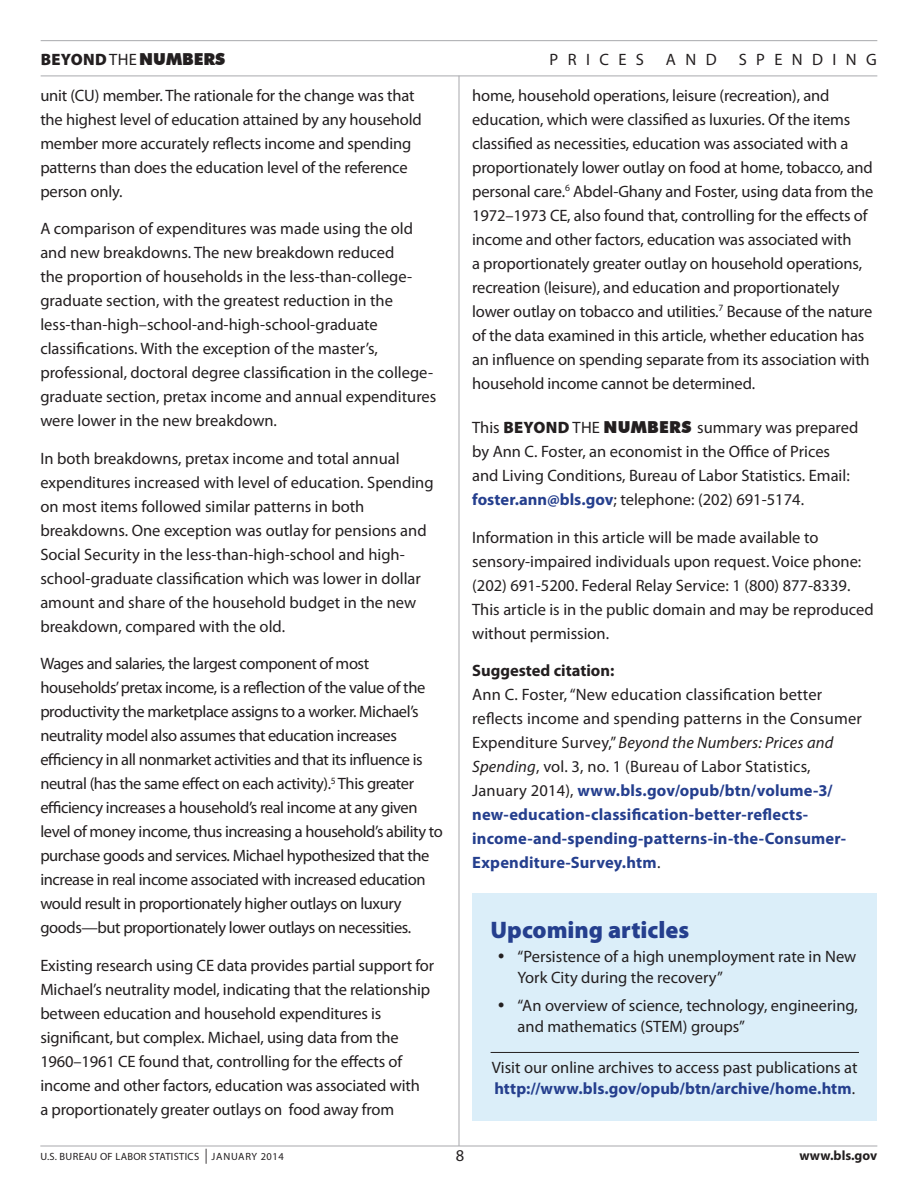
<style>
.page{position:relative;width:918px;height:1188px;background:#fff}
.page>*{position:absolute;margin:0;border:0;box-sizing:border-box;transform-origin:0 0}
.Heading_2{font:900 24px "Myriad Pro";color:#253f8e}
.BTN_Graphic_Paragrap{font:16.5px/24px "Myriad Pro";letter-spacing:-.01em;color:#231f20}
.BTN_Graphic_Paragrap-2{font:16.5px/24px "Myriad Pro";letter-spacing:.01em;color:#231f20}
.Pain_Text{font:16.5px "Myriad Pro";color:#231f20}
.t1{font:700 16.5px "Myriad Pro";color:#253f8e}
.t2{font:700 16.5px "Myriad Pro";color:#231f20}
.t3{font:900 16.5px "Futura BT";color:#231f20}
.BTN_Graphic_Paragrap-3{font:16.5px "Myriad Pro";letter-spacing:.57em;color:#231f20}
.t4{font:700 13.5px "Myriad Pro";color:#231f20}
.t5{font:10.5px "Myriad Pro";letter-spacing:.03em;color:#231f20}
.s1{font-family:"Myriad Pro"}
.s2{font-family:"Myriad Pro";font-weight:400}
.s3{font-weight:900}
.s4{font-family:"Futura BT";font-weight:900}
.s5{font-weight:700;color:#253f8e}
.s6{font-style:italic}
.s7{font-weight:400;color:#231f20}
.s8{font-size:15px}
</style>
<div class="page">
<hr style="left:41px;top:40px;width:836px;height:1px;background:#a8a9ad">
<hr style="left:41px;top:76px;width:836px;height:1px;background:#a8a9ad">
<hr style="left:40px;top:1146px;width:837px;height:1px;background:#a8a9ad">
<hr style="left:459px;top:76px;width:1px;height:1070px;background:#a8a9ad">
<div style="left:472px;top:893px;width:405px;height:227px;background:#dbeef9"></div>
<hr style="left:491px;top:1052px;width:368px;height:1px;background:#231f20">
<p class="t3" style="left:41px;top:49px;width:186px"><span class="s1">BEYOND</span> <span class="s2">THE</span>NUMBERS</p>
<p class="BTN_Graphic_Paragrap" style="left:550px;top:47px;width:96px">PRICES</p>
<p class="BTN_Graphic_Paragrap" style="left:666px;top:47px;width:52px">AND</p>
<p class="BTN_Graphic_Paragrap-3" style="left:739px;top:49px;width:140px">SPENDING</p>
<p class="BTN_Graphic_Paragrap" style="left:40px;top:83px;width:383px">unit (CU) member. The rationale for the change was that the highest level of education attained by any household member more accurately reflects income and spending patterns than does the education level of the reference person only.</p>
<p class="BTN_Graphic_Paragrap" style="left:40px;top:217px;width:398px">A comparison of expenditures was made using the old and new breakdowns. The new breakdown reduced<br>the proportion of households in the less-than-college&shy;graduate section, with the greatest reduction in the less-than-high–school-and-high-school-graduate classifications. With the exception of the master’s, professional, doctoral degree classification in the college&shy;graduate section, pretax income and annual expenditures were lower in the new breakdown.</p>
<p class="BTN_Graphic_Paragrap" style="left:40px;top:446px;width:395px">In both breakdowns, pretax income and total annual expenditures increased with level of education. Spending on most items followed similar patterns in both breakdowns. One exception was outlay for pensions and Social Security in the less-than-high-school and high&shy;school-graduate classification which was lower in dollar amount and share of the household budget in the new breakdown, compared with the old.</p>
<p class="BTN_Graphic_Paragrap" style="left:40px;top:652px;width:404px">Wages and salaries, the largest component of most households’ pretax income, is a reflection of the value of the productivity the marketplace assigns to a worker. Michael’s neutrality model also assumes that education increases efficiency in all nonmarket activities and that its influence is neutral (has the same effect on each activity).<sup>5</sup> This greater efficiency increases a household’s real income at any given level of money income, thus increasing a household’s ability to purchase goods and services. Michael hypothesized that the increase in real income associated with increased education would result in proportionately higher outlays on luxury goods—but proportionately lower outlays on necessities.</p>
<p class="BTN_Graphic_Paragrap" style="left:40px;top:953px;width:395px">Existing research using CE data provides partial support for Michael’s neutrality model, indicating that the relationship between education and household expenditures is significant, but complex. Michael, using data from the 1960–1961 CE found that, controlling for the effects of income and other factors, education was associated with<br>a proportionately greater outlays on food away from</p>
<p class="BTN_Graphic_Paragrap" style="left:472px;top:83px;width:403px">home, household operations, leisure (recreation), and education, which were classified as luxuries. Of the items classified as necessities, education was associated with a proportionately lower outlay on food at home, tobacco, and personal care.<sup>6</sup> Abdel-Ghany and Foster, using data from the 1972–1973 CE, also found that, controlling for the effects of income and other factors, education was associated with<br>a proportionately greater outlay on household operations, recreation (leisure), and education and proportionately lower outlay on tobacco and utilities.<sup>7</sup> Because of the nature of the data examined in this article, whether education has an influence on spending separate from its association with household income cannot be determined.</p>
<p class="BTN_Graphic_Paragrap" style="left:472px;top:415px;width:388px">This <span class="s3">BEYOND</span> THE <span class="s4">NUMBERS</span> summary was prepared by Ann C. Foster, an economist in the Office of Prices and Living Conditions, Bureau of Labor Statistics. Email: <span class="s5">foster.ann@bls.gov</span>; telephone: (202) 691-5174.</p>
<p class="BTN_Graphic_Paragrap" style="left:472px;top:525px;width:403px">Information in this article will be made available to sensory-impaired individuals upon request. Voice phone: (202) 691-5200. Federal Relay Service: 1 (800) 877-8339.<br>This article is in the public domain and may be reproduced without permission.</p>
<p class="t2" style="left:472px;top:660px;width:144px">Suggested citation:</p>
<p class="BTN_Graphic_Paragrap-2" style="left:472px;top:682px;width:391px">Ann C. Foster, “New education classification better reflects income and spending patterns in the Consumer Expenditure Survey,” <span class="s6">Beyond the Numbers: Prices and Spending</span>, vol. 3, no. 1 (Bureau of Labor Statistics, January 2014), <span class="s5">www.bls.gov/opub/btn/volume-3/ new-education-classification-better-reflects&shy;income-and-spending-patterns-in-the-Consumer-Expenditure-Survey.htm</span>.</p>
<p class="Heading_2" style="left:491px;top:913px;width:200px">Upcoming articles</p>
<p class="BTN_Graphic_Paragrap" style="left:518px;top:946px;width:340px;line-height:21px">“Persistence of a high unemployment rate in New<br>York City during the recovery”</p>
<p class="BTN_Graphic_Paragrap" style="left:518px;top:995px;width:342px;line-height:21px">“An overview of science, technology, engineering, and mathematics (STEM) groups”</p>
<p class="Pain_Text" style="left:492px;top:1057px;width:367px">Visit our online archives to access past publications at</p>
<p class="t1" style="left:494px;top:1078px;width:362px">http://www.bls.gov/opub/btn/archive/home.htm<span class="s7">.</span></p>
<p class="t5" style="left:40px;top:1150px;width:245px">U.S. BUREAU OF LABOR STATISTICS <span class="s8">|</span> JANUARY 2014</p>
<p class="BTN_Graphic_Paragrap" style="left:456px;top:1144px;width:10px">8</p>
<p class="t4" style="left:799px;top:1147px;width:79px">www.bls.gov</p>
</div>
